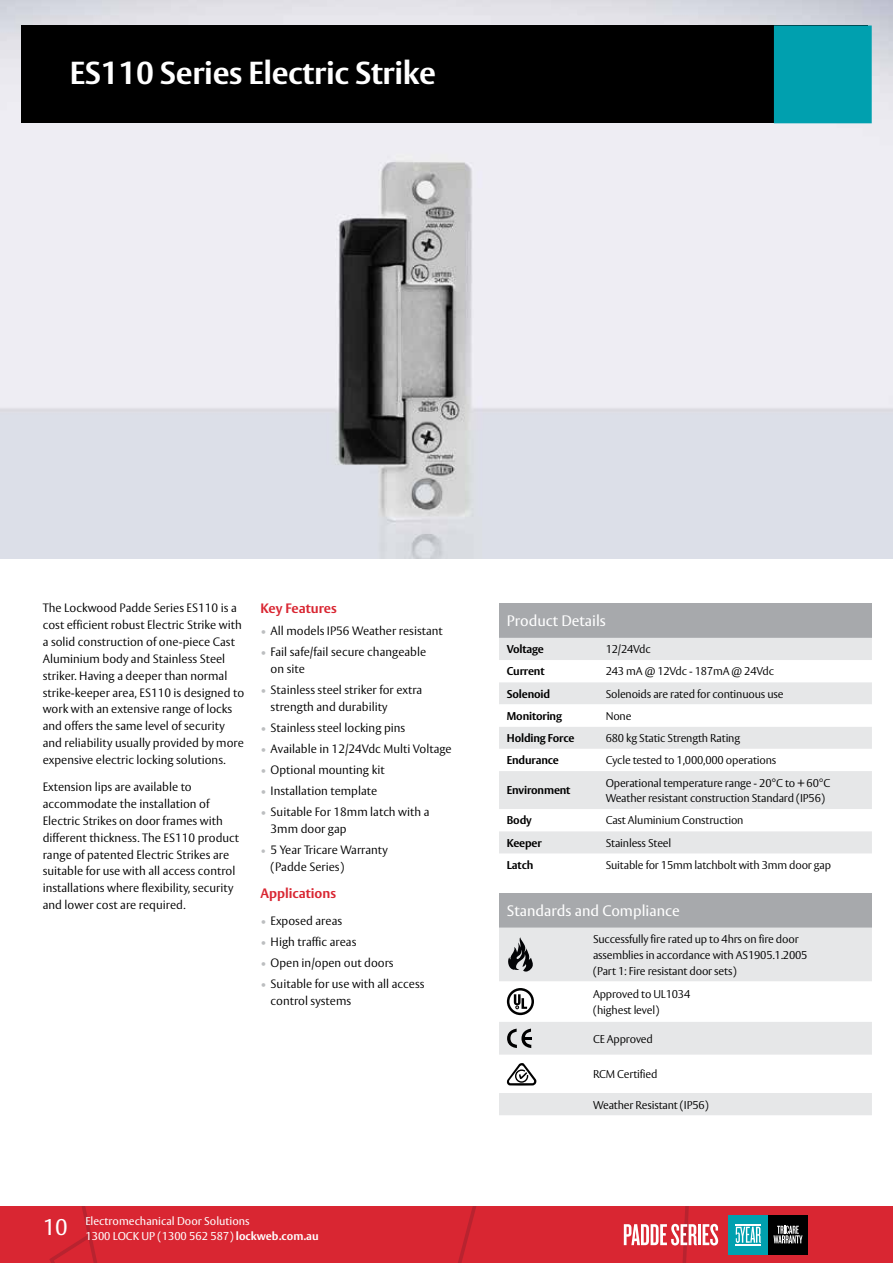
<style>
.page{position:relative;width:893px;height:1263px;background:#fff}
.page>*{position:absolute;margin:0;border:0;box-sizing:border-box;transform-origin:0 0}
.t1{font:700 31.5px "ASSA Vesta";letter-spacing:-.01em;color:#fff}
.t2{font:22.5px "ASSA Vesta";color:#fff}
.t3{font:15px "ASSA Vesta";color:#fff}
.t4{font:700 13.5px "ASSA Vesta";color:#d92632}
.t5{font:300 12px/16.8px "ASSA Vesta";color:#000}
.t6{font:300 11.25px/15.8px "ASSA Vesta";letter-spacing:-.015em;color:#000}
.t7{font:700 11.25px "ASSA Vesta";letter-spacing:-.015em;color:#000}
.t8{font:11.25px/15px "ASSA Vesta";color:#fff}
.s1{color:#bcbec0}
.s2{font-size:11.25px;color:#bcbec0}
.s3{font-weight:700}
</style>
<div class="page">
<div style="left:0;top:1206px;width:893px;height:57px;background:#d92632"></div>
<svg style="left:57px;top:1206px;width:37px;height:34px"></svg>
<img style="left:0;top:0;width:893px;height:558px">
<div style="left:21px;top:26px;width:846px;height:97px;background:#000"></div>
<div style="left:774px;top:26px;width:98px;height:97px;background:#00a0af"></div>
<div style="left:728px;top:1215px;width:40px;height:40px;background:#00a0af"></div>
<svg style="left:735px;top:1224px;width:26px;height:21px"></svg>
<div style="left:768px;top:1215px;width:40px;height:40px;background:#000"></div>
<svg style="left:773px;top:1225px;width:30px;height:18px"></svg>
<svg style="left:624px;top:1224px;width:73px;height:21px"></svg>
<hr style="left:698px;top:1224px;width:3px;height:21px;background:#fff">
<svg style="left:703px;top:1224px;width:15px;height:21px"></svg>
<div style="left:499px;top:603px;width:373px;height:35px;background:#a7a9ac"></div>
<div style="left:499px;top:638px;width:373px;height:215px;background:#e6e7e8"></div>
<svg style="left:499px;top:660px;width:373px;height:171px"></svg>
<div style="left:499px;top:893px;width:373px;height:34px;background:#a7a9ac"></div>
<svg style="left:499px;top:927px;width:373px;height:188px;fill:#e6e7e8"></svg>
<svg style="left:508px;top:937px;width:25px;height:34px"></svg>
<svg style="left:507px;top:988px;width:27px;height:27px"></svg>
<svg style="left:509px;top:990px;width:22px;height:22px"></svg>
<svg style="left:514px;top:994px;width:13px;height:15px"></svg>
<svg style="left:507px;top:1028px;width:24px;height:20px"></svg>
<svg style="left:499px;top:1055px;width:373px;height:38px"></svg>
<h1 class="t1" style="left:70px;top:53px;width:367px">ES110 Series Electric Strike</h1>
<p class="t5" style="left:43px;top:600px;width:203px">The Lockwood Padde Series ES110 is a cost efficient robust Electric Strike with a solid construction of one-piece Cast Aluminium body and Stainless Steel striker. Having a deeper than normal strike-keeper area, ES110 is designed to work with an extensive range of locks and offers the same level of security and reliability usually provided by more expensive electric locking solutions.</p>
<p class="t5" style="left:43px;top:779px;width:198px">Extension lips are available to accommodate the installation of Electric Strikes on door frames with different thickness. The ES110 product range of patented Electric Strikes are suitable for use with all access control installations where flexibility, security and lower cost are required.</p>
<p class="t4" style="left:260px;top:600px;width:78px">Key Features</p>
<p class="t5" style="left:260px;top:622px;width:184px"><span class="s1">•</span> All models IP56 Weather resistant</p>
<p class="t5" style="left:271px;top:644px;width:157px;text-indent:-10px"><span class="s1">•</span> Fail safe/fail secure changeable on site</p>
<p class="t5" style="left:271px;top:682px;width:153px;text-indent:-10px"><span class="s1">•</span> Stainless steel striker for extra strength and durability</p>
<p class="t5" style="left:260px;top:720px;width:146px"><span class="s1">•</span> Stainless steel locking pins</p>
<p class="t5" style="left:260px;top:741px;width:193px"><span class="s1">•</span> Available in 12/24Vdc Multi Voltage</p>
<p class="t5" style="left:260px;top:762px;width:126px"><span class="s1">•</span> Optional mounting kit</p>
<p class="t5" style="left:260px;top:783px;width:118px"><span class="s1">•</span> Installation template</p>
<p class="t5" style="left:271px;top:804px;width:160px;text-indent:-10px"><span class="s1">•</span> Suitable For 18mm latch with a<br>3mm door gap</p>
<p class="t5" style="left:271px;top:842px;width:119px;text-indent:-10px"><span class="s2">•</span> 5 Year Tricare Warranty (Padde Series)</p>
<p class="t4" style="left:260px;top:885px;width:77px">Applications</p>
<p class="t5" style="left:260px;top:913px;width:83px"><span class="s1">•</span> Exposed areas</p>
<p class="t5" style="left:260px;top:934px;width:97px"><span class="s1">•</span> High traffic areas</p>
<p class="t5" style="left:260px;top:955px;width:135px"><span class="s1">•</span> Open in/open out doors</p>
<p class="t5" style="left:271px;top:976px;width:155px;text-indent:-10px"><span class="s1">•</span> Suitable for use with all access control systems</p>
<h2 class="t2" style="left:43px;top:1214px;width:26px">10</h2>
<p class="t8" style="left:85px;top:1214px;width:235px">Electromechanical Door Solutions<br>1300 LOCK UP (1300 562 587) <span class="s3">lockweb.com.au</span></p>
<p class="t3" style="left:507px;top:612px;width:101px">Product Details</p>
<p class="t7" style="left:507px;top:642px;width:39px">Voltage</p>
<p class="t6" style="left:606px;top:642px;width:47px">12/24Vdc</p>
<p class="t7" style="left:507px;top:665px;width:39px">Current</p>
<p class="t6" style="left:606px;top:664px;width:170px">243 mA @ 12Vdc - 187mA @ 24Vdc</p>
<p class="t7" style="left:507px;top:687px;width:45px">Solenoid</p>
<p class="t6" style="left:606px;top:686px;width:179px">Solenoids are rated for continuous use</p>
<p class="t7" style="left:507px;top:709px;width:57px">Monitoring</p>
<p class="t6" style="left:606px;top:709px;width:27px">None</p>
<p class="t7" style="left:507px;top:731px;width:69px">Holding Force</p>
<p class="t6" style="left:606px;top:731px;width:136px">680 kg Static Strength Rating</p>
<p class="t7" style="left:507px;top:753px;width:54px">Endurance</p>
<p class="t6" style="left:606px;top:753px;width:172px">Cycle tested to 1,000,000 operations</p>
<p class="t7" style="left:507px;top:783px;width:65px">Environment</p>
<p class="t6" style="left:606px;top:775px;width:226px">Operational temperature range - 20°C to + 60°C<br>Weather resistant construction Standard (IP56)</p>
<p class="t7" style="left:507px;top:814px;width:26px">Body</p>
<p class="t6" style="left:606px;top:813px;width:139px">Cast Aluminium Construction</p>
<p class="t7" style="left:507px;top:836px;width:36px">Keeper</p>
<p class="t6" style="left:606px;top:835px;width:67px">Stainless Steel</p>
<p class="t7" style="left:507px;top:858px;width:28px">Latch</p>
<p class="t6" style="left:606px;top:858px;width:227px">Suitable for 15mm latchbolt with 3mm door gap</p>
<p class="t3" style="left:507px;top:901px;width:174px">Standards and Compliance</p>
<p class="t6" style="left:593px;top:932px;width:216px">Successfully fire rated up to 4hrs on fire door assemblies in accordance with AS1905.1.2005 (Part 1: Fire resistant door sets)</p>
<p class="t6" style="left:593px;top:987px;width:99px">Approved to UL1034 (highest level)</p>
<p class="t6" style="left:593px;top:1031px;width:61px">CE Approved</p>
<p class="t6" style="left:593px;top:1067px;width:66px">RCM Certified</p>
<p class="t6" style="left:593px;top:1097px;width:117px">Weather Resistant (IP56)</p>
</div>
